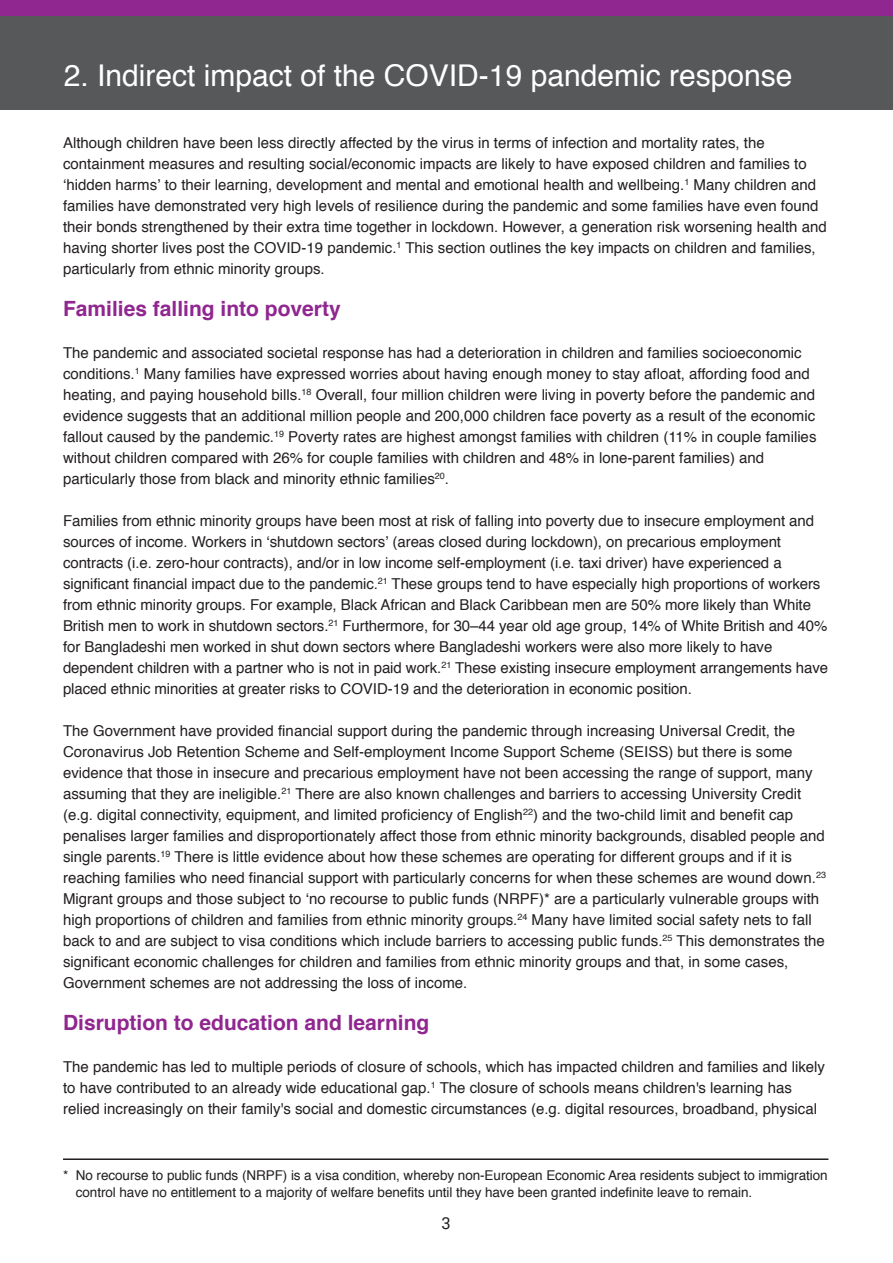
<style>
.page{position:relative;width:893px;height:1263px;background:#fff}
.page>*{position:absolute;margin:0;border:0;box-sizing:border-box;transform-origin:0 0}
.t1{font:30px "Helvetica";color:#fff}
.t2{font:700 21px "Helvetica";color:#90268f}
.t3{font:16.5px "Roboto";color:#231f20}
.t4{font:15px/21px "Helvetica";color:#231f20}
.t5{font:13.5px/16.2px "Helvetica";letter-spacing:-.005em;color:#231f20}
</style>
<div class="page">
<div style="left:0;top:0;width:892px;height:110px;background:#57585a"></div>
<div style="left:0;top:0;width:892px;height:15px;background:#90268f"></div>
<hr style="left:63px;top:1158px;width:765px;height:2px;background:#231f20">
<p class="t1" style="left:64px;top:63px;width:730px">2. Indirect impact of the COVID-19 pandemic response</p>
<p class="t4" style="left:63px;top:133px;width:765px">Although children have been less directly affected by the virus in terms of infection and mortality rates, the containment measures and resulting social/economic impacts are likely to have exposed children and families to ʻhidden harmsʼ to their learning, development and mental and emotional health and wellbeing.<sup>1</sup> Many children and families have demonstrated very high levels of resilience during the pandemic and some families have even found their bonds strengthened by their extra time together in lockdown. However, a generation risk worsening health and having shorter lives post the COVID-19 pandemic.<sup>1</sup> This section outlines the key impacts on children and families, particularly from ethnic minority groups.</p>
<p class="t2" style="left:63px;top:300px;width:279px">Families falling into poverty</p>
<p class="t4" style="left:63px;top:343px;width:755px">The pandemic and associated societal response has had a deterioration in children and families socioeconomic conditions.<sup>1</sup> Many families have expressed worries about having enough money to stay afloat, affording food and heating, and paying household bills.<sup>18</sup> Overall, four million children were living in poverty before the pandemic and evidence suggests that an additional million people and 200,000 children face poverty as a result of the economic fallout caused by the pandemic.<sup>19</sup> Poverty rates are highest amongst families with children (11% in couple families without children compared with 26% for couple families with children and 48% in lone-parent families) and particularly those from black and minority ethnic families<sup>20</sup>.</p>
<p class="t4" style="left:63px;top:511px;width:767px">Families from ethnic minority groups have been most at risk of falling into poverty due to insecure employment and sources of income. Workers in ʻshutdown sectorsʼ (areas closed during lockdown), on precarious employment contracts (i.e. zero-hour contracts), and/or in low income self-employment (i.e. taxi driver) have experienced a significant financial impact due to the pandemic.<sup>21</sup> These groups tend to have especially high proportions of workers from ethnic minority groups. For example, Black African and Black Caribbean men are 50% more likely than White British men to work in shutdown sectors.<sup>21</sup> Furthermore, for 30–44 year old age group, 14% of White British and 40% for Bangladeshi men worked in shut down sectors where Bangladeshi workers were also more likely to have dependent children with a partner who is not in paid work.<sup>21</sup> These existing insecure employment arrangements have placed ethnic minorities at greater risks to COVID-19 and the deterioration in economic position.</p>
<p class="t4" style="left:63px;top:721px;width:764px">The Government have provided financial support during the pandemic through increasing Universal Credit, the Coronavirus Job Retention Scheme and Self-employment Income Support Scheme (SEISS) but there is some evidence that those in insecure and precarious employment have not been accessing the range of support, many assuming that they are ineligible.<sup>21</sup> There are also known challenges and barriers to accessing University Credit (e.g. digital connectivity, equipment, and limited proficiency of English<sup>22</sup>) and the two-child limit and benefit cap penalises larger families and disproportionately affect those from ethnic minority backgrounds, disabled people and single parents.<sup>19</sup> There is little evidence about how these schemes are operating for different groups and if it is reaching families who need financial support with particularly concerns for when these schemes are wound down.<sup>23<br></sup>Migrant groups and those subject to ʻno recourse to public funds (NRPF)* are a particularly vulnerable groups with high proportions of children and families from ethnic minority groups.<sup>24</sup> Many have limited social safety nets to fall back to and are subject to visa conditions which include barriers to accessing public funds.<sup>25</sup> This demonstrates the significant economic challenges for children and families from ethnic minority groups and that, in some cases, Government schemes are not addressing the loss of income.</p>
<p class="t2" style="left:63px;top:1014px;width:368px">Disruption to education and learning</p>
<p class="t4" style="left:63px;top:1057px;width:763px">The pandemic has led to multiple periods of closure of schools, which has impacted children and families and likely to have contributed to an already wide educational gap.<sup>1</sup> The closure of schools means children's learning has relied increasingly on their family's social and domestic circumstances (e.g. digital resources, broadband, physical</p>
<p class="t5" style="left:76px;top:1168px;width:753px;text-indent:-13px">* No recourse to public funds (NRPF) is a visa condition, whereby non-European Economic Area residents subject to immigration control have no entitlement to a majority of welfare benefits until they have been granted indefinite leave to remain.</p>
<p class="t3" style="left:442px;top:1213px;width:11px">3</p>
</div>
